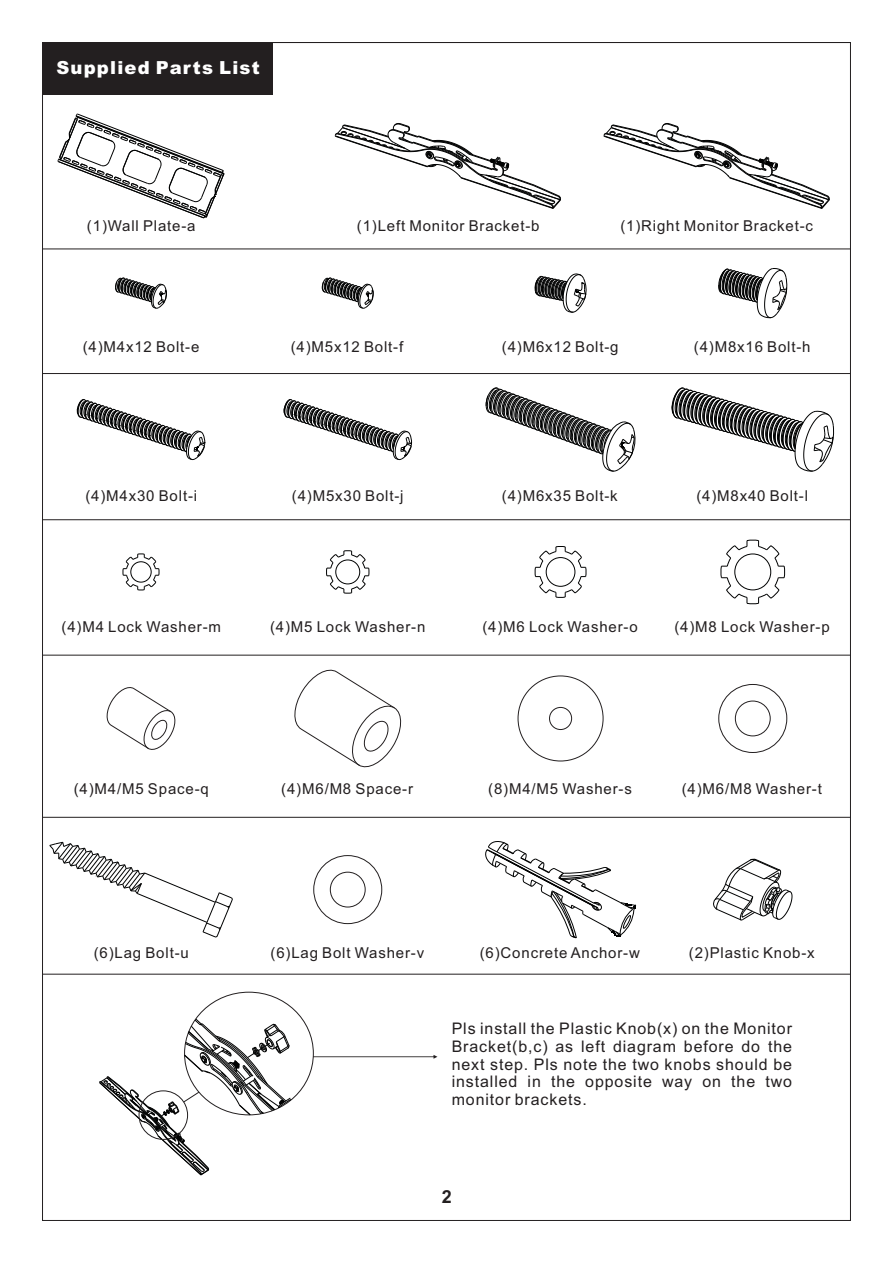
<style>
.page{position:relative;width:893px;height:1263px;background:#fff}
.page>*{position:absolute;margin:0;border:0;box-sizing:border-box;transform-origin:0 0}
.t1{font:italic 900 18px "Arial";letter-spacing:.065em;color:#fff}
.t2{font:700 18px "Arial";color:#231f20}
.t3{font:16.05px/17.9px "Arial";letter-spacing:.055em;color:#231f20;text-align:justify}
.t4{font:15px "Arial";letter-spacing:.055em;color:#231f20}
</style>
<div class="page">
<svg style="left:718px;top:268px;width:70px;height:50px"></svg>
<svg style="left:534px;top:273px;width:53px;height:40px"></svg>
<svg style="left:322px;top:277px;width:52px;height:32px"></svg>
<svg style="left:115px;top:277px;width:52px;height:32px"></svg>
<svg style="left:672px;top:387px;width:163px;height:85px"></svg>
<svg style="left:486px;top:387px;width:150px;height:85px"></svg>
<svg style="left:284px;top:399px;width:128px;height:61px"></svg>
<svg style="left:77px;top:399px;width:128px;height:61px"></svg>
<svg style="left:57px;top:113px;width:168px;height:106px"></svg>
<div style="left:43px;top:43px;width:230px;height:52px;background:#231f20"></div>
<div style="left:549px;top:707px;width:23px;height:23px;border:1px solid #231f20;border-radius:50%"></div>
<div style="left:718px;top:684px;width:69px;height:69px;border:1px solid #231f20;border-radius:50%"></div>
<div style="left:735px;top:701px;width:36px;height:35px;border:1px solid #231f20;border-radius:50%"></div>
<svg style="left:294px;top:669px;width:108px;height:99px"></svg>
<svg style="left:106px;top:687px;width:70px;height:63px"></svg>
<svg style="left:721px;top:540px;width:64px;height:64px"></svg>
<svg style="left:535px;top:546px;width:51px;height:52px"></svg>
<svg style="left:326px;top:550px;width:43px;height:43px"></svg>
<svg style="left:123px;top:554px;width:36px;height:36px"></svg>
<hr style="left:43px;top:42px;width:807px;height:1px;background:#231f20">
<hr style="left:43px;top:249px;width:807px;height:1px;background:#231f20">
<hr style="left:43px;top:373px;width:807px;height:1px;background:#231f20">
<hr style="left:43px;top:519px;width:807px;height:1px;background:#231f20">
<hr style="left:43px;top:655px;width:807px;height:1px;background:#231f20">
<hr style="left:43px;top:974px;width:807px;height:1px;background:#231f20">
<svg style="left:335px;top:123px;width:226px;height:86px"></svg>
<svg style="left:603px;top:123px;width:227px;height:86px"></svg>
<svg style="left:49px;top:842px;width:184px;height:95px"></svg>
<div style="left:313px;top:855px;width:69px;height:69px;border:1px solid #231f20;border-radius:50%"></div>
<div style="left:330px;top:872px;width:36px;height:35px;border:1px solid #231f20;border-radius:50%"></div>
<svg style="left:485px;top:841px;width:151px;height:97px"></svg>
<hr style="left:43px;top:817px;width:807px;height:1px;background:#231f20">
<svg style="left:713px;top:859px;width:80px;height:62px"></svg>
<svg style="left:314px;top:1055px;width:123px;height:4px"></svg>
<svg style="left:99px;top:1018px;width:193px;height:158px"></svg>
<p class="t1" style="left:56px;top:61px;width:205px">Supplied Parts List</p>
<p class="t4" style="left:87px;top:220px;width:110px">(1)Wall Plate-a</p>
<p class="t4" style="left:357px;top:220px;width:184px">(1)Left Monitor Bracket-b</p>
<p class="t4" style="left:620px;top:220px;width:194px">(1)Right Monitor Bracket-c</p>
<p class="t4" style="left:83px;top:341px;width:118px">(4)M4x12 Bolt-e</p>
<p class="t4" style="left:291px;top:341px;width:114px">(4)M5x12 Bolt-f</p>
<p class="t4" style="left:502px;top:341px;width:118px">(4)M6x12 Bolt-g</p>
<p class="t4" style="left:694px;top:341px;width:118px">(4)M8x16 Bolt-h</p>
<p class="t4" style="left:85px;top:490px;width:113px">(4)M4x30 Bolt-i</p>
<p class="t4" style="left:292px;top:490px;width:113px">(4)M5x30 Bolt-j</p>
<p class="t4" style="left:502px;top:490px;width:117px">(4)M6x35 Bolt-k</p>
<p class="t4" style="left:696px;top:490px;width:113px">(4)M8x40 Bolt-l</p>
<p class="t4" style="left:62px;top:621px;width:161px">(4)M4 Lock Washer-m</p>
<p class="t4" style="left:270px;top:621px;width:157px">(4)M5 Lock Washer-n</p>
<p class="t4" style="left:482px;top:621px;width:157px">(4)M6 Lock Washer-o</p>
<p class="t4" style="left:674px;top:621px;width:157px">(4)M8 Lock Washer-p</p>
<p class="t4" style="left:74px;top:783px;width:137px">(4)M4/M5 Space-q</p>
<p class="t4" style="left:281px;top:783px;width:133px">(4)M6/M8 Space-r</p>
<p class="t4" style="left:488px;top:783px;width:145px">(8)M4/M5 Washer-s</p>
<p class="t4" style="left:682px;top:783px;width:142px">(4)M6/M8 Washer-t</p>
<p class="t4" style="left:94px;top:947px;width:97px">(6)Lag Bolt-u</p>
<p class="t4" style="left:271px;top:947px;width:155px">(6)Lag Bolt Washer-v</p>
<p class="t4" style="left:480px;top:947px;width:162px">(6)Concrete Anchor-w</p>
<p class="t4" style="left:689px;top:947px;width:127px">(2)Plastic Knob-x</p>
<p class="t3" style="left:452px;top:1021px;width:342px">Pls install the Plastic Knob(x) on the Monitor Bracket(b,c) as left diagram before do the next step. Pls note the two knobs should be installed in the opposite way on the two monitor brackets.</p>
<p class="t2" style="left:442px;top:1189px;width:12px">2</p>
</div>
